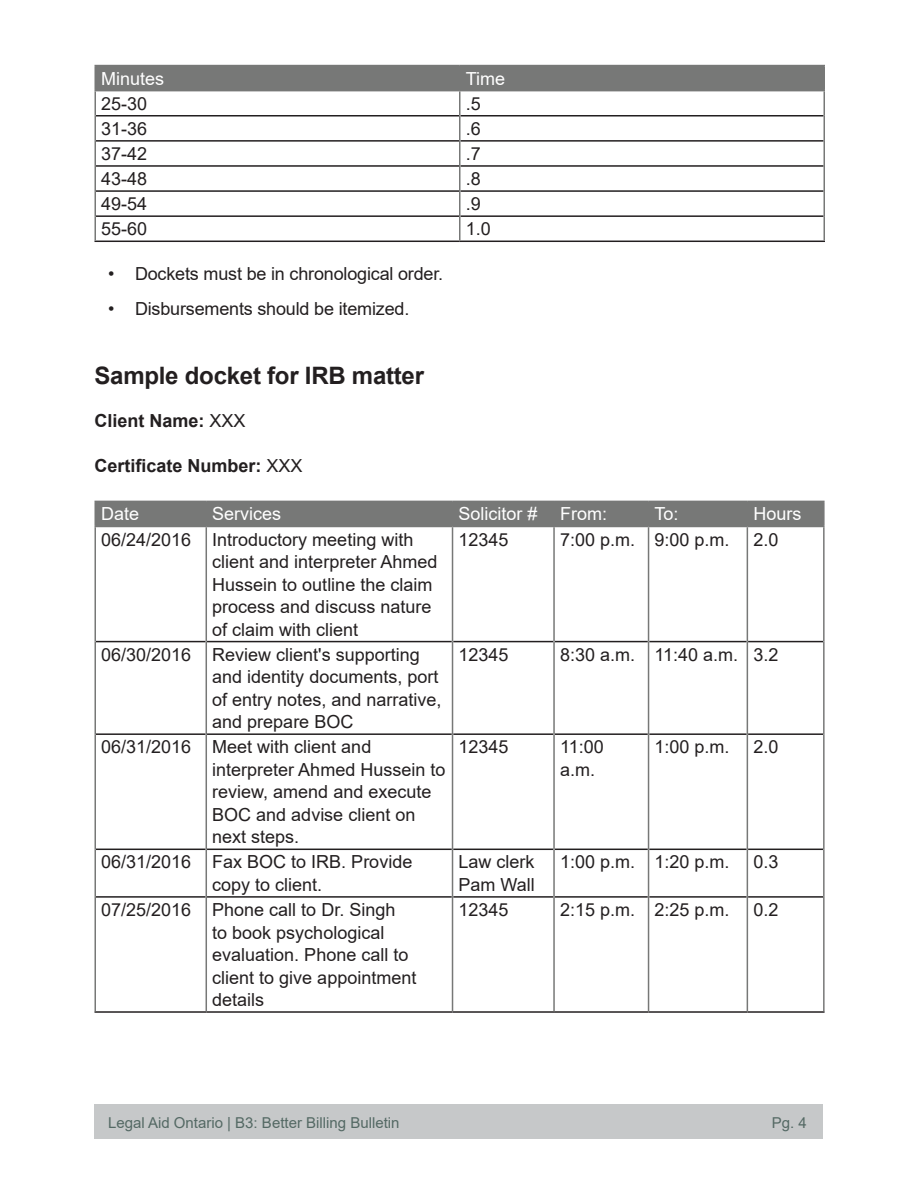
<style>
.page{position:relative;width:918px;height:1188px;background:#fff}
.page>*{position:absolute;margin:0;border:0;box-sizing:border-box;transform-origin:0 0}
.Heading_3{font:700 24px "Arial";letter-spacing:-.01em;color:#231f20}
.t1{font:18px/22.5px "Arial";color:#231f20}
.t2{font:18px "Arial";color:#fff}
.t3{font:700 18px "Arial";color:#231f20}
.t4{font:15px "Arial";color:#546964}
.s1{font-weight:400}
</style>
<div class="page">
<div style="left:94px;top:1104px;width:730px;height:34px;background:#c6c8c9"></div>
<hr style="left:94px;top:241px;width:366px;height:1px;background:#231f20">
<hr style="left:460px;top:241px;width:365px;height:1px;background:#231f20">
<hr style="left:94px;top:65px;width:366px;height:1px;background:#777877">
<hr style="left:94px;top:66px;width:2px;height:24px;background:#777877">
<hr style="left:460px;top:65px;width:365px;height:1px;background:#777877">
<hr style="left:94px;top:90px;width:366px;height:1px;background:#777877">
<hr style="left:94px;top:91px;width:2px;height:25px;background:#777877">
<hr style="left:94px;top:116px;width:2px;height:25px;background:#777877">
<hr style="left:94px;top:141px;width:2px;height:25px;background:#777877">
<hr style="left:94px;top:166px;width:2px;height:25px;background:#777877">
<hr style="left:94px;top:191px;width:2px;height:25px;background:#777877">
<hr style="left:94px;top:216px;width:2px;height:25px;background:#777877">
<svg style="left:95px;top:66px;width:730px;height:175px"></svg>
<hr style="left:96px;top:641px;width:110px;height:1px;background:#231f20">
<hr style="left:207px;top:641px;width:245px;height:1px;background:#231f20">
<hr style="left:453px;top:641px;width:100px;height:1px;background:#231f20">
<hr style="left:555px;top:641px;width:93px;height:1px;background:#231f20">
<hr style="left:649px;top:641px;width:98px;height:1px;background:#231f20">
<hr style="left:748px;top:641px;width:75px;height:1px;background:#231f20">
<hr style="left:96px;top:733px;width:110px;height:2px;background:#231f20">
<hr style="left:207px;top:733px;width:245px;height:2px;background:#231f20">
<hr style="left:453px;top:733px;width:100px;height:2px;background:#231f20">
<hr style="left:555px;top:733px;width:93px;height:2px;background:#231f20">
<hr style="left:649px;top:733px;width:98px;height:2px;background:#231f20">
<hr style="left:748px;top:733px;width:75px;height:2px;background:#231f20">
<hr style="left:96px;top:849px;width:110px;height:1px;background:#231f20">
<hr style="left:207px;top:849px;width:245px;height:1px;background:#231f20">
<hr style="left:453px;top:849px;width:100px;height:1px;background:#231f20">
<hr style="left:555px;top:849px;width:93px;height:1px;background:#231f20">
<hr style="left:649px;top:849px;width:98px;height:1px;background:#231f20">
<hr style="left:748px;top:849px;width:75px;height:1px;background:#231f20">
<hr style="left:96px;top:896px;width:110px;height:2px;background:#231f20">
<hr style="left:207px;top:896px;width:245px;height:2px;background:#231f20">
<hr style="left:453px;top:896px;width:100px;height:2px;background:#231f20">
<hr style="left:555px;top:896px;width:93px;height:2px;background:#231f20">
<hr style="left:649px;top:896px;width:98px;height:2px;background:#231f20">
<hr style="left:748px;top:896px;width:75px;height:2px;background:#231f20">
<hr style="left:94px;top:1011px;width:112px;height:2px;background:#231f20">
<hr style="left:206px;top:1011px;width:247px;height:2px;background:#231f20">
<hr style="left:453px;top:1011px;width:101px;height:2px;background:#231f20">
<hr style="left:554px;top:1011px;width:95px;height:2px;background:#231f20">
<hr style="left:649px;top:1011px;width:98px;height:2px;background:#231f20">
<hr style="left:747px;top:1011px;width:78px;height:2px;background:#231f20">
<hr style="left:94px;top:501px;width:112px;height:1px;background:#777877">
<hr style="left:94px;top:502px;width:2px;height:24px;background:#777877">
<hr style="left:747px;top:501px;width:78px;height:1px;background:#777877">
<div style="left:96px;top:501px;width:727px;height:25px;background:#777877"></div>
<hr style="left:823px;top:502px;width:2px;height:24px;background:#777877">
<hr style="left:94px;top:526px;width:112px;height:1px;background:#777877">
<hr style="left:206px;top:526px;width:247px;height:1px;background:#777877">
<hr style="left:453px;top:526px;width:101px;height:1px;background:#777877">
<hr style="left:554px;top:526px;width:95px;height:1px;background:#777877">
<hr style="left:649px;top:526px;width:98px;height:1px;background:#777877">
<hr style="left:747px;top:526px;width:78px;height:1px;background:#777877">
<hr style="left:94px;top:527px;width:2px;height:115px;background:#777877">
<hr style="left:206px;top:527px;width:1px;height:115px;background:#777877">
<hr style="left:452px;top:527px;width:1px;height:115px;background:#777877">
<hr style="left:553px;top:527px;width:2px;height:115px;background:#777877">
<hr style="left:648px;top:527px;width:1px;height:115px;background:#777877">
<hr style="left:747px;top:527px;width:1px;height:115px;background:#777877">
<hr style="left:823px;top:527px;width:2px;height:115px;background:#777877">
<hr style="left:94px;top:642px;width:2px;height:92px;background:#777877">
<hr style="left:206px;top:642px;width:1px;height:92px;background:#777877">
<hr style="left:452px;top:642px;width:1px;height:92px;background:#777877">
<hr style="left:553px;top:642px;width:2px;height:92px;background:#777877">
<hr style="left:648px;top:642px;width:1px;height:92px;background:#777877">
<hr style="left:747px;top:642px;width:1px;height:92px;background:#777877">
<hr style="left:823px;top:642px;width:2px;height:92px;background:#777877">
<hr style="left:94px;top:734px;width:2px;height:115px;background:#777877">
<hr style="left:206px;top:734px;width:1px;height:115px;background:#777877">
<hr style="left:452px;top:734px;width:1px;height:115px;background:#777877">
<hr style="left:553px;top:734px;width:2px;height:115px;background:#777877">
<hr style="left:648px;top:734px;width:1px;height:115px;background:#777877">
<hr style="left:747px;top:734px;width:1px;height:115px;background:#777877">
<hr style="left:823px;top:734px;width:2px;height:115px;background:#777877">
<hr style="left:94px;top:849px;width:2px;height:48px;background:#777877">
<hr style="left:206px;top:849px;width:1px;height:48px;background:#777877">
<hr style="left:452px;top:849px;width:1px;height:48px;background:#777877">
<hr style="left:553px;top:849px;width:2px;height:48px;background:#777877">
<hr style="left:648px;top:849px;width:1px;height:48px;background:#777877">
<hr style="left:747px;top:849px;width:1px;height:48px;background:#777877">
<hr style="left:823px;top:849px;width:2px;height:48px;background:#777877">
<hr style="left:94px;top:897px;width:2px;height:114px;background:#777877">
<hr style="left:206px;top:897px;width:1px;height:114px;background:#777877">
<hr style="left:452px;top:897px;width:1px;height:114px;background:#777877">
<hr style="left:553px;top:897px;width:2px;height:114px;background:#777877">
<hr style="left:648px;top:897px;width:1px;height:114px;background:#777877">
<hr style="left:747px;top:897px;width:1px;height:114px;background:#777877">
<hr style="left:823px;top:897px;width:2px;height:114px;background:#777877">
<p class="t2" style="left:101px;top:66px;width:65px">Minutes</p>
<p class="t2" style="left:466px;top:66px;width:41px">Time</p>
<p class="t1" style="left:101px;top:92px;width:48px">25-30</p>
<p class="t1" style="left:466px;top:92px;width:17px">.5</p>
<p class="t1" style="left:101px;top:117px;width:48px">31-36</p>
<p class="t1" style="left:466px;top:117px;width:17px">.6</p>
<p class="t1" style="left:101px;top:142px;width:48px">37-42</p>
<p class="t1" style="left:466px;top:142px;width:17px">.7</p>
<p class="t1" style="left:101px;top:167px;width:48px">43-48</p>
<p class="t1" style="left:466px;top:167px;width:17px">.8</p>
<p class="t1" style="left:101px;top:192px;width:48px">49-54</p>
<p class="t1" style="left:466px;top:192px;width:17px">.9</p>
<p class="t1" style="left:101px;top:218px;width:48px">55-60</p>
<p class="t1" style="left:466px;top:218px;width:27px">1.0</p>
<p class="t1" style="left:108px;top:262px;width:337px">• Dockets must be in chronological order.</p>
<p class="t1" style="left:108px;top:298px;width:303px">• Disbursements should be itemized.</p>
<h3 class="Heading_3" style="left:94px;top:358px;width:331px">Sample docket for IRB matter</h3>
<p class="t3" style="left:94px;top:408px;width:153px">Client Name: <span class="s1">XXX</span></p>
<p class="t3" style="left:94px;top:453px;width:210px">Certificate Number: <span class="s1">XXX</span></p>
<p class="t2" style="left:101px;top:502px;width:40px">Date</p>
<p class="t2" style="left:212px;top:502px;width:71px">Services</p>
<p class="t2" style="left:459px;top:502px;width:81px">Solicitor #</p>
<p class="t2" style="left:560px;top:502px;width:48px">From:</p>
<p class="t2" style="left:655px;top:502px;width:26px">To:</p>
<p class="t2" style="left:753px;top:502px;width:50px">Hours</p>
<p class="t1" style="left:101px;top:528px;width:92px">06/24/2016</p>
<p class="t1" style="left:212px;top:528px;width:227px">Introductory meeting with client and interpreter Ahmed<br>Hussein to outline the claim process and discuss nature of claim with client</p>
<p class="t1" style="left:459px;top:528px;width:52px">12345</p>
<p class="t1" style="left:560px;top:528px;width:77px">7:00 p.m.</p>
<p class="t1" style="left:655px;top:528px;width:77px">9:00 p.m.</p>
<p class="t1" style="left:753px;top:528px;width:27px">2.0</p>
<p class="t1" style="left:101px;top:643px;width:92px">06/30/2016</p>
<p class="t1" style="left:212px;top:643px;width:231px">Review client's supporting and identity documents, port of entry notes, and narrative, and prepare BOC</p>
<p class="t1" style="left:459px;top:643px;width:52px">12345</p>
<p class="t1" style="left:560px;top:643px;width:77px">8:30 a.m.</p>
<p class="t1" style="left:655px;top:643px;width:85px">11:40 a.m.</p>
<p class="t1" style="left:753px;top:643px;width:27px">3.2</p>
<p class="t1" style="left:101px;top:736px;width:92px">06/31/2016</p>
<p class="t1" style="left:212px;top:736px;width:235px">Meet with client and interpreter Ahmed Hussein to review, amend and execute<br>BOC and advise client on next steps.</p>
<p class="t1" style="left:459px;top:736px;width:52px">12345</p>
<p class="t1" style="left:560px;top:736px;width:45px">11:00 a.m.</p>
<p class="t1" style="left:655px;top:736px;width:77px">1:00 p.m.</p>
<p class="t1" style="left:753px;top:736px;width:27px">2.0</p>
<p class="t1" style="left:101px;top:851px;width:92px">06/31/2016</p>
<p class="t1" style="left:212px;top:851px;width:202px">Fax BOC to IRB. Provide copy to client.</p>
<p class="t1" style="left:459px;top:851px;width:78px">Law clerk<br>Pam Wall</p>
<p class="t1" style="left:560px;top:851px;width:77px">1:00 p.m.</p>
<p class="t1" style="left:655px;top:851px;width:77px">1:20 p.m.</p>
<p class="t1" style="left:753px;top:851px;width:27px">0.3</p>
<p class="t1" style="left:101px;top:898px;width:92px">07/25/2016</p>
<p class="t1" style="left:212px;top:898px;width:206px">Phone call to Dr. Singh<br>to book psychological evaluation. Phone call to client to give appointment details</p>
<p class="t1" style="left:459px;top:898px;width:52px">12345</p>
<p class="t1" style="left:560px;top:898px;width:77px">2:15 p.m.</p>
<p class="t1" style="left:655px;top:898px;width:77px">2:25 p.m.</p>
<p class="t1" style="left:753px;top:898px;width:27px">0.2</p>
<p class="t4" style="left:108px;top:1112px;width:293px">Legal Aid Ontario | B3: Better Billing Bulletin</p>
<p class="t4" style="left:772px;top:1112px;width:37px">Pg. 4</p>
</div>
